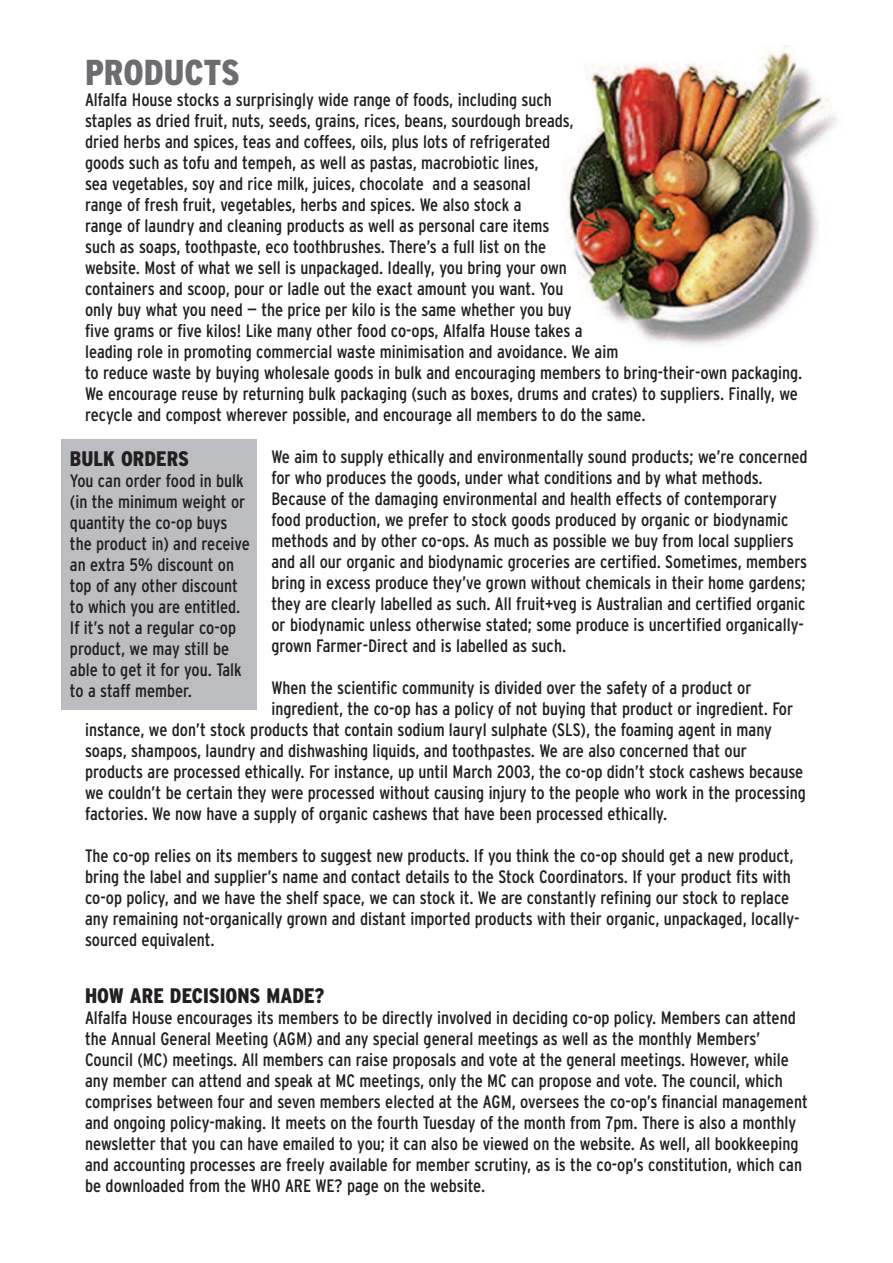
<style>
.page{position:relative;width:893px;height:1263px;background:#fff}
.page>*{position:absolute;margin:0;border:0;box-sizing:border-box;transform-origin:0 0}
.t1{font:900 condensed 36px "Interstate";color:#6c6d70}
.t2{font:900 condensed 21px "Interstate";color:#231f20}
.t3{font:condensed 18px/21px "Interstate";color:#231f20}
</style>
<div class="page">
<div style="left:61px;top:439px;width:195px;height:271px;background:#bcbdc0"></div>
<img style="left:563px;top:45px;width:274px;height:302px">
<h1 class="t1" style="left:85px;top:51px;width:156px">PRODUCTS</h1>
<p class="t3" style="left:85px;top:89px;width:719px">Alfalfa House stocks a surprisingly wide range of foods, including such<br>staples as dried fruit, nuts, seeds, grains, rices, beans, sourdough breads,<br>dried herbs and spices, teas and coffees, oils, plus lots of refrigerated<br>goods such as tofu and tempeh, as well as pastas, macrobiotic lines,<br>sea vegetables, soy and rice milk, juices, chocolate and a seasonal<br>range of fresh fruit, vegetables, herbs and spices. We also stock a<br>range of laundry and cleaning products as well as personal care items<br>such as soaps, toothpaste, eco toothbrushes. There’s a full list on the<br>website. Most of what we sell is unpackaged. Ideally, you bring your own<br>containers and scoop, pour or ladle out the exact amount you want. You<br>only buy what you need — the price per kilo is the same whether you buy<br>five grams or five kilos! Like many other food co-ops, Alfalfa House takes a<br>leading role in promoting commercial waste minimisation and avoidance. We aim<br>to reduce waste by buying wholesale goods in bulk and encouraging members to bring-their-own packaging.<br>We encourage reuse by returning bulk packaging (such as boxes, drums and crates) to suppliers. Finally, we recycle and compost wherever possible, and encourage all members to do the same.</p>
<p class="t3" style="left:271px;top:446px;width:538px">We aim to supply ethically and environmentally sound products; we’re concerned for who produces the goods, under what conditions and by what methods.<br>Because of the damaging environmental and health effects of contemporary food production, we prefer to stock goods produced by organic or biodynamic methods and by other co-ops. As much as possible we buy from local suppliers and all our organic and biodynamic groceries are certified. Sometimes, members bring in excess produce they’ve grown without chemicals in their home gardens; they are clearly labelled as such. All fruit+veg is Australian and certified organic or biodynamic unless otherwise stated; some produce is uncertified organically&shy;grown Farmer-Direct and is labelled as such.</p>
<p class="t3" style="left:271px;top:677px;width:481px">When the scientific community is divided over the safety of a product or</p>
<p class="t3" style="left:271px;top:698px;width:523px">ingredient, the co-op has a policy of not buying that product or ingredient. For</p>
<p class="t3" style="left:85px;top:719px;width:688px">instance, we don’t stock products that contain sodium lauryl sulphate (SLS), the foaming agent in many</p>
<p class="t3" style="left:85px;top:740px;width:663px">soaps, shampoos, laundry and dishwashing liquids, and toothpastes. We are also concerned that our</p>
<p class="t3" style="left:85px;top:761px;width:720px">products are processed ethically. For instance, up until March 2003, the co-op didn’t stock cashews because</p>
<p class="t3" style="left:85px;top:782px;width:722px">we couldn’t be certain they were processed without causing injury to the people who work in the processing</p>
<p class="t3" style="left:85px;top:803px;width:584px">factories. We now have a supply of organic cashews that have been processed ethically.</p>
<p class="t3" style="left:85px;top:845px;width:716px">The co-op relies on its members to suggest new products. If you think the co-op should get a new product, bring the label and supplier’s name and contact details to the Stock Coordinators. If your product fits with co-op policy, and we have the shelf space, we can stock it. We are constantly refining our stock to replace any remaining not-organically grown and distant imported products with their organic, unpackaged, locally&shy;sourced equivalent.</p>
<p class="t2" style="left:85px;top:983px;width:241px">HOW ARE DECISIONS MADE?</p>
<p class="t3" style="left:85px;top:1007px;width:724px">Alfalfa House encourages its members to be directly involved in deciding co-op policy. Members can attend the Annual General Meeting (AGM) and any special general meetings as well as the monthly Members’ Council (MC) meetings. All members can raise proposals and vote at the general meetings. However, while any member can attend and speak at MC meetings, only the MC can propose and vote. The council, which comprises between four and seven members elected at the AGM, oversees the co-op’s financial management and ongoing policy-making. It meets on the fourth Tuesday of the month from 7pm. There is also a monthly newsletter that you can have emailed to you; it can also be viewed on the website. As well, all bookkeeping and accounting processes are freely available for member scrutiny, as is the co-op’s constitution, which can be downloaded from the WHO ARE WE? page on the website.</p>
<p class="t2" style="left:70px;top:446px;width:121px">BULK ORDERS</p>
<p class="t3" style="left:70px;top:470px;width:182px">You can order food in bulk (in the minimum weight or quantity the co-op buys the product in) and receive an extra 5% discount on top of any other discount to which you are entitled.<br>If it’s not a regular co-op product, we may still be able to get it for you. Talk to a staff member.</p>
</div>
